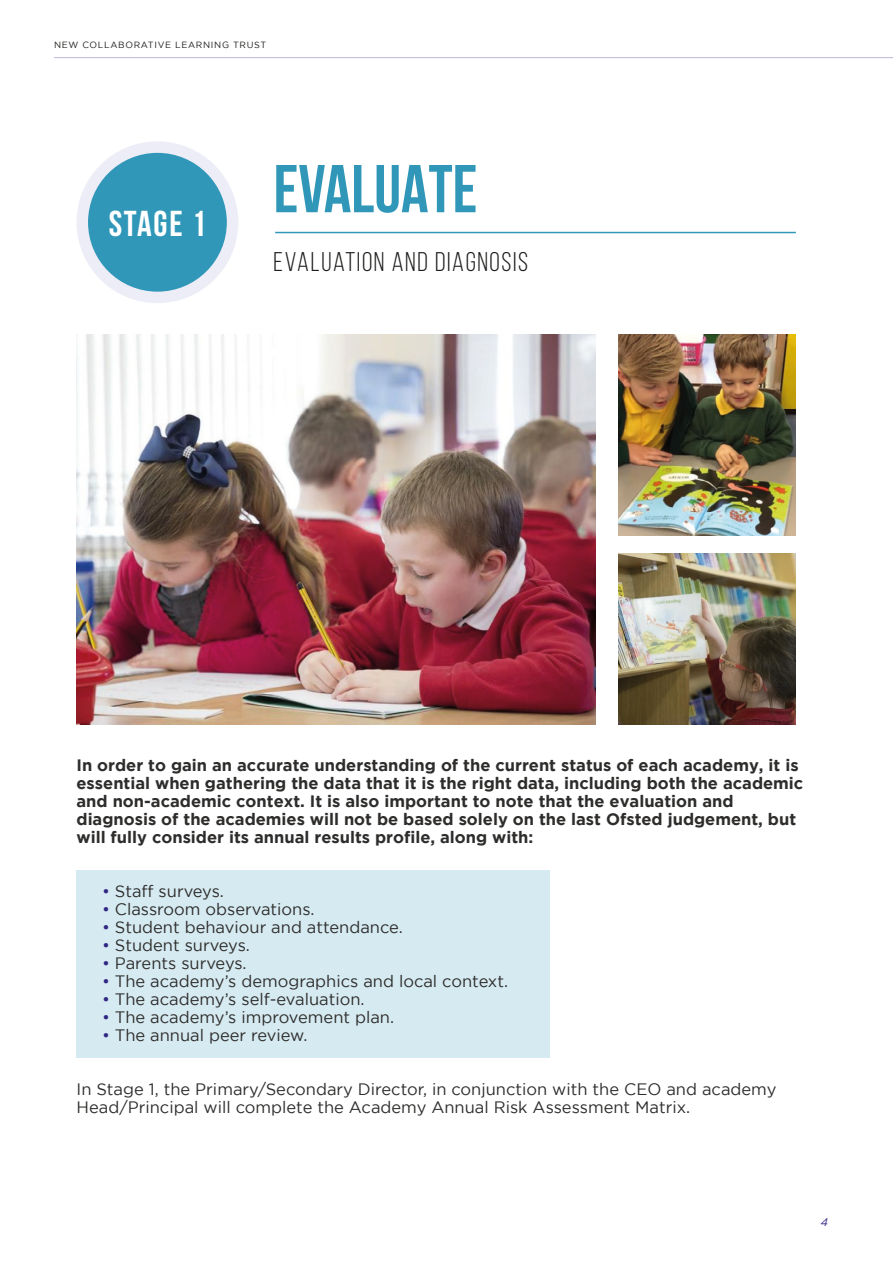
<style>
.page{position:relative;width:893px;height:1263px;background:#fff}
.page>*{position:absolute;margin:0;border:0;box-sizing:border-box;transform-origin:0 0}
.t1{font:700 67.5px "Bebas Neue";color:#3097b9}
.t2{font:700 36px "Bebas Neue";letter-spacing:.05em;color:#fff}
.t3{font:27px "Bebas Neue";letter-spacing:.06em;color:#1d1d1b}
.t4{font:16.5px/18px "Gotham";color:#2e2d2c}
.t5{font:700 16.5px/18px "Gotham";color:#2e2d2c}
.t6{font:italic 10.95px "Gotham";color:#312783}
.t7{font:9px "Gotham";letter-spacing:.075em;color:#1d1d1b}
.s1{color:#312783}
</style>
<div class="page">
<hr style="left:54px;top:57px;width:839px;height:1px;background:#bdb5db">
<div style="left:77px;top:141px;width:161px;height:162px;background:#ededf7;border-radius:50%"></div>
<div style="left:88px;top:153px;width:139px;height:139px;background:#3097b9;border-radius:50%"></div>
<hr style="left:275px;top:232px;width:521px;height:1px;background:#3097b9">
<img style="left:77px;top:335px;width:518px;height:389px">
<div style="left:77px;top:870px;width:473px;height:188px;background:#d6eaf1"></div>
<img style="left:619px;top:554px;width:177px;height:170px">
<img style="left:619px;top:335px;width:177px;height:200px">
<p class="t7" style="left:54px;top:39px;width:214px">NEW COLLABORATIVE LEARNING TRUST</p>
<p class="t2" style="left:109px;top:204px;width:99px">STAGE 1</p>
<p class="t1" style="left:274px;top:152px;width:205px">EVALUATE</p>
<p class="t3" style="left:274px;top:247px;width:256px">EVALUATION AND DIAGNOSIS</p>
<p class="t5" style="left:77px;top:756px;width:728px">In order to gain an accurate understanding of the current status of each academy, it is essential when gathering the data that it is the right data, including both the academic and non-academic context. It is also important to note that the evaluation and diagnosis of the academies will not be based solely on the last Ofsted judgement, but will fully consider its annual results profile, along with:</p>
<p class="t4" style="left:102px;top:882px;width:123px"><span class="s1">•</span> Staff surveys.</p>
<p class="t4" style="left:102px;top:900px;width:214px"><span class="s1">•</span> Classroom observations.</p>
<p class="t4" style="left:102px;top:918px;width:302px"><span class="s1">•</span> Student behaviour and attendance.</p>
<p class="t4" style="left:102px;top:936px;width:149px"><span class="s1">•</span> Student surveys.</p>
<p class="t4" style="left:102px;top:954px;width:146px"><span class="s1">•</span> Parents surveys.</p>
<p class="t4" style="left:102px;top:972px;width:408px"><span class="s1">•</span> The academy’s demographics and local context.</p>
<p class="t4" style="left:102px;top:990px;width:264px"><span class="s1">•</span> The academy’s self-evaluation.</p>
<p class="t4" style="left:102px;top:1008px;width:294px"><span class="s1">•</span> The academy’s improvement plan.</p>
<p class="t4" style="left:102px;top:1026px;width:207px"><span class="s1">•</span> The annual peer review.</p>
<p class="t4" style="left:77px;top:1080px;width:701px">In Stage 1, the Primary/Secondary Director, in conjunction with the CEO and academy<br>Head/Principal will complete the Academy Annual Risk Assessment Matrix.</p>
<p class="t6" style="left:821px;top:1215px;width:9px">4</p>
</div>
